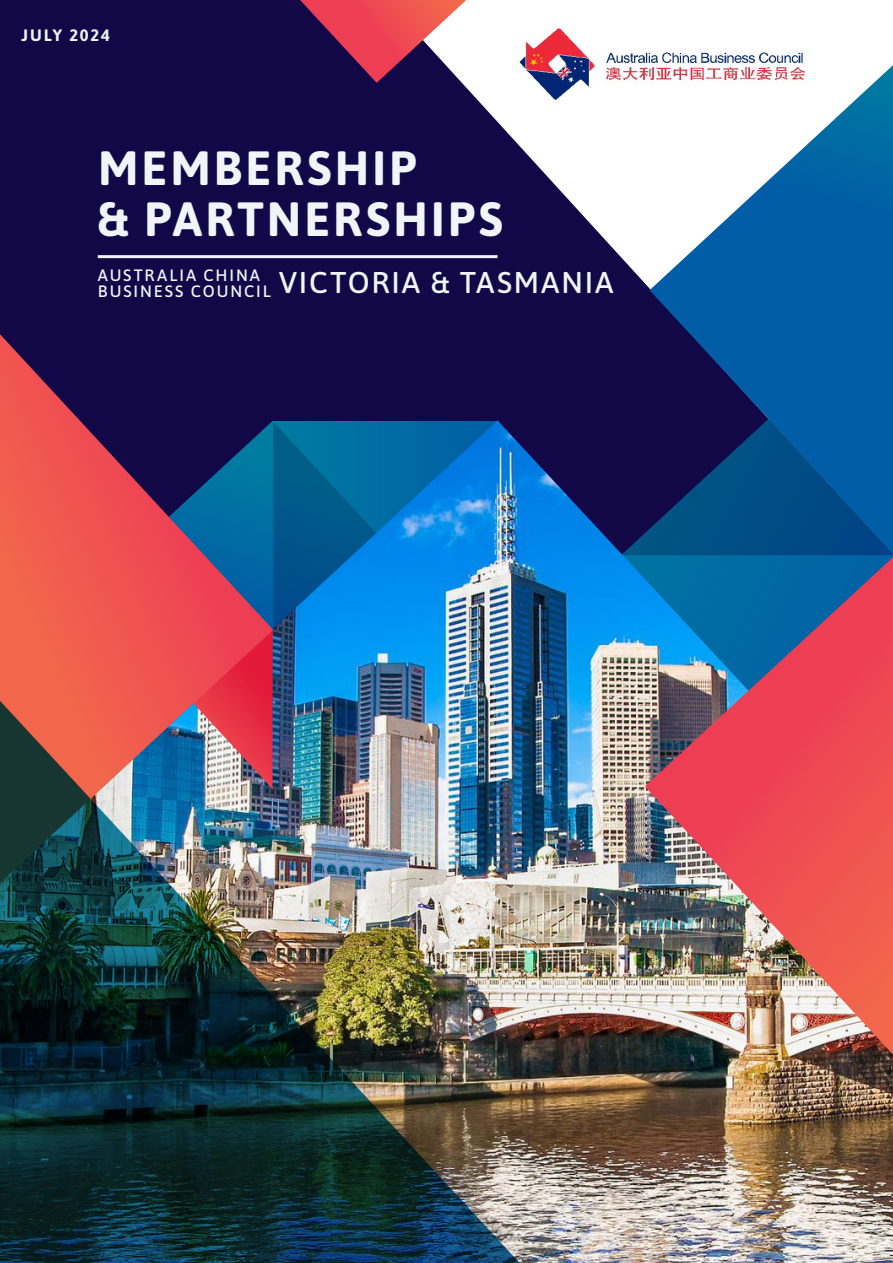
<style>
.page{position:relative;width:893px;height:1263px;background:#fff}
.page>*{position:absolute;margin:0;border:0;box-sizing:border-box;transform-origin:0 0}
.t1{font:700 48px "Asap";letter-spacing:.06em;color:#f3f4f9}
.t2{font:500 30px "Asap";letter-spacing:.06em;color:#f3f4f9}
.t3{font:500 16.5px/16.5px "Asap";letter-spacing:.115em;color:#f3f4f9}
.t4{font:700 16.5px "Asap";letter-spacing:.1em;color:#f3f4f9}
</style>
<div class="page">
<svg style="left:0;top:0;width:649px;height:420px;background:#2b225a"></svg>
<svg style="left:649px;top:65px;width:244px;height:355px"></svg>
<img style="left:273px;top:420px;width:620px;height:843px">
<img style="left:645px;top:557px;width:248px;height:498px">
<svg style="left:300px;top:0;width:166px;height:83px;background:#a04965"></svg>
<svg style="left:0;top:334px;width:273px;height:353px;background:#8c3f56"></svg>
<svg style="left:194px;top:630px;width:79px;height:57px;background:#e8354a"></svg>
<img style="left:0;top:687px;width:531px;height:576px">
<img style="left:496px;top:25px;width:335px;height:77px">
<hr style="left:98px;top:255px;width:399px;height:3px;background:#f3f4f9">
<p class="t4" style="left:22px;top:23px;width:89px">JULY 2024</p>
<p class="t1" style="left:98px;top:134px;width:320px">MEMBERSHIP</p>
<p class="t1" style="left:98px;top:185px;width:406px">&amp; PARTNERSHIPS</p>
<p class="t3" style="left:98px;top:266px;width:174px">AUSTRALIA CHINA<br>BUSINESS COUNCIL</p>
<p class="t2" style="left:279px;top:262px;width:336px">VICTORIA &amp; TASMANIA</p>
</div>
